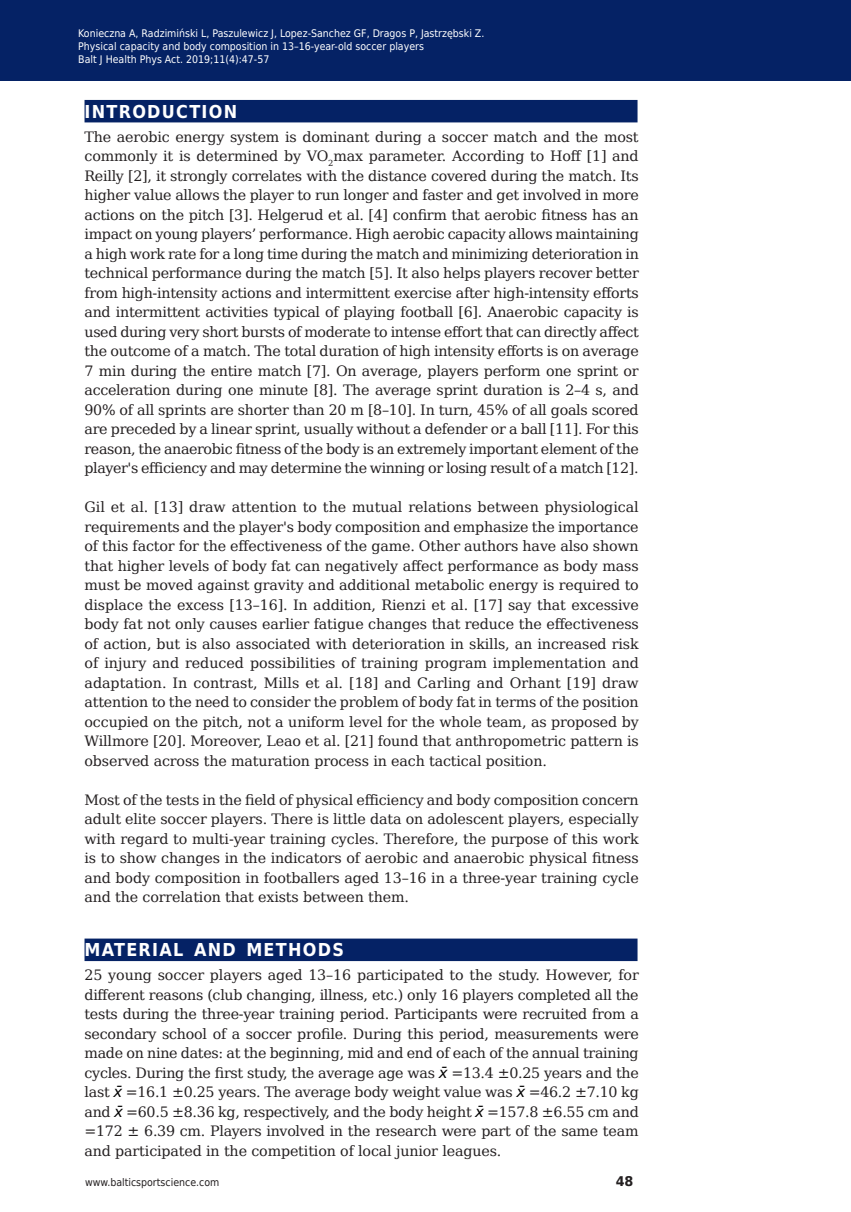
<style>
.page{position:relative;width:851px;height:1212px;background:#fff}
.page>*{position:absolute;margin:0;border:0;box-sizing:border-box;transform-origin:0 0}
.t1{font:700 17.85px "DejaVu Sans Condensed";letter-spacing:.07em;color:#fff}
.t2{font:14.25px/19.5px "DejaVu Serif";letter-spacing:-.01em;color:#231f20;text-align:justify}
.t3{font:700 13.35px "DejaVu Sans";color:#231f20;scale:.96 1}
.t4{font:10.5px/12.6px "DejaVu Sans Condensed";color:#fff}
.t5{font:10.5px "DejaVu Sans";color:#fff}
.t6{font:10.5px "DejaVu Sans Condensed";color:#231f20}
.s1{font-family:"DejaVu Sans";font-style:italic;font-size:15px;color:#000}
</style>
<div class="page">
<div style="left:84px;top:100px;width:553px;height:22px;background:#052265"></div>
<div style="left:84px;top:938px;width:553px;height:23px;background:#052265"></div>
<div style="left:0;top:0;width:850px;height:80px;background:#052265"></div>
<p class="t4" style="left:78px;top:27px;width:407px">Konieczna A, Radzimiński L, Paszulewicz J, Lopez-Sanchez GF, Dragos P, Jastrzębski Z.<br>Physical capacity and body composition in 13–16-year-old soccer players<br>Balt J Health Phys Act. 2019;11(4):47-57</p>
<p class="t4" style="left:87px;top:34px;width:341px">Szczesna-Kaczmarek A<br>Blood K+ concentration balance after prolonged submaximal exercise...</p>
<p class="t5" style="left:87px;top:57px;width:224px">Balt J Health Phys Act 2014; 1(1): 233-244</p>
<p class="t1" style="left:84px;top:97px;width:154px">INTRODUCTION</p>
<p class="t2" style="left:84px;top:127px;width:556px">The aerobic energy system is dominant during a soccer match and the most commonly it is determined by VO<sub>2</sub>max parameter. According to Hoff [1] and Reilly [2], it strongly correlates with the distance covered during the match. Its higher value allows the player to run longer and faster and get involved in more actions on the pitch [3]. Helgerud et al. [4] confirm that aerobic fitness has an impact on young players’ performance. High aerobic capacity allows maintaining a high work rate for a long time during the match and minimizing deterioration in technical performance during the match [5]. It also helps players recover better from high-intensity actions and intermittent exercise after high-intensity efforts and intermittent activities typical of playing football [6]. Anaerobic capacity is used during very short bursts of moderate to intense effort that can directly affect the outcome of a match. The total duration of high intensity efforts is on average 7 min during the entire match [7]. On average, players perform one sprint or acceleration during one minute [8]. The average sprint duration is 2–4 s, and 90% of all sprints are shorter than 20 m [8–10]. In turn, 45% of all goals scored are preceded by a linear sprint, usually without a defender or a ball [11]. For this reason, the anaerobic fitness of the body is an extremely important element of the player's efficiency and may determine the winning or losing result of a match [12].</p>
<p class="t2" style="left:84px;top:497px;width:556px">Gil et al. [13] draw attention to the mutual relations between physiological requirements and the player's body composition and emphasize the importance of this factor for the effectiveness of the game. Other authors have also shown that higher levels of body fat can negatively affect performance as body mass must be moved against gravity and additional metabolic energy is required to displace the excess [13–16]. In addition, Rienzi et al. [17] say that excessive body fat not only causes earlier fatigue changes that reduce the effectiveness of action, but is also associated with deterioration in skills, an increased risk of injury and reduced possibilities of training program implementation and adaptation. In contrast, Mills et al. [18] and Carling and Orhant [19] draw attention to the need to consider the problem of body fat in terms of the position occupied on the pitch, not a uniform level for the whole team, as proposed by Willmore [20]. Moreover, Leao et al. [21] found that anthropometric pattern is observed across the maturation process in each tactical position.</p>
<p class="t2" style="left:84px;top:789px;width:555px">Most of the tests in the field of physical efficiency and body composition concern adult elite soccer players. There is little data on adolescent players, especially with regard to multi-year training cycles. Therefore, the purpose of this work is to show changes in the indicators of aerobic and anaerobic physical fitness and body composition in footballers aged 13–16 in a three-year training cycle and the correlation that exists between them.</p>
<p class="t1" style="left:84px;top:935px;width:261px">MATERIAL AND METHODS</p>
<p class="t2" style="left:84px;top:965px;width:556px">25 young soccer players aged 13–16 participated to the study. However, for different reasons (club changing, illness, etc.) only 16 players completed all the tests during the three-year training period. Participants were recruited from a secondary school of a soccer profile. During this period, measurements were made on nine dates: at the beginning, mid and end of each of the annual training cycles. During the first study, the average age was <span class="s1">x̄</span>=13.4 ±0.25 years and the last <span class="s1">x̄</span>=16.1 ±0.25 years. The average body weight value was <span class="s1">x̄</span>=46.2 ±7.10 kg and <span class="s1">x̄</span>=60.5 ±8.36 kg, respectively, and the body height <span class="s1">x̄</span>=157.8 ±6.55 cm and =172 ± 6.39 cm. Players involved in the research were part of the same team and participated in the competition of local junior leagues.</p>
<p class="t6" style="left:85px;top:1174px;width:136px">www.balticsportscience.com</p>
<p class="t3" style="left:615px;top:1170px;width:20px">48</p>
</div>
